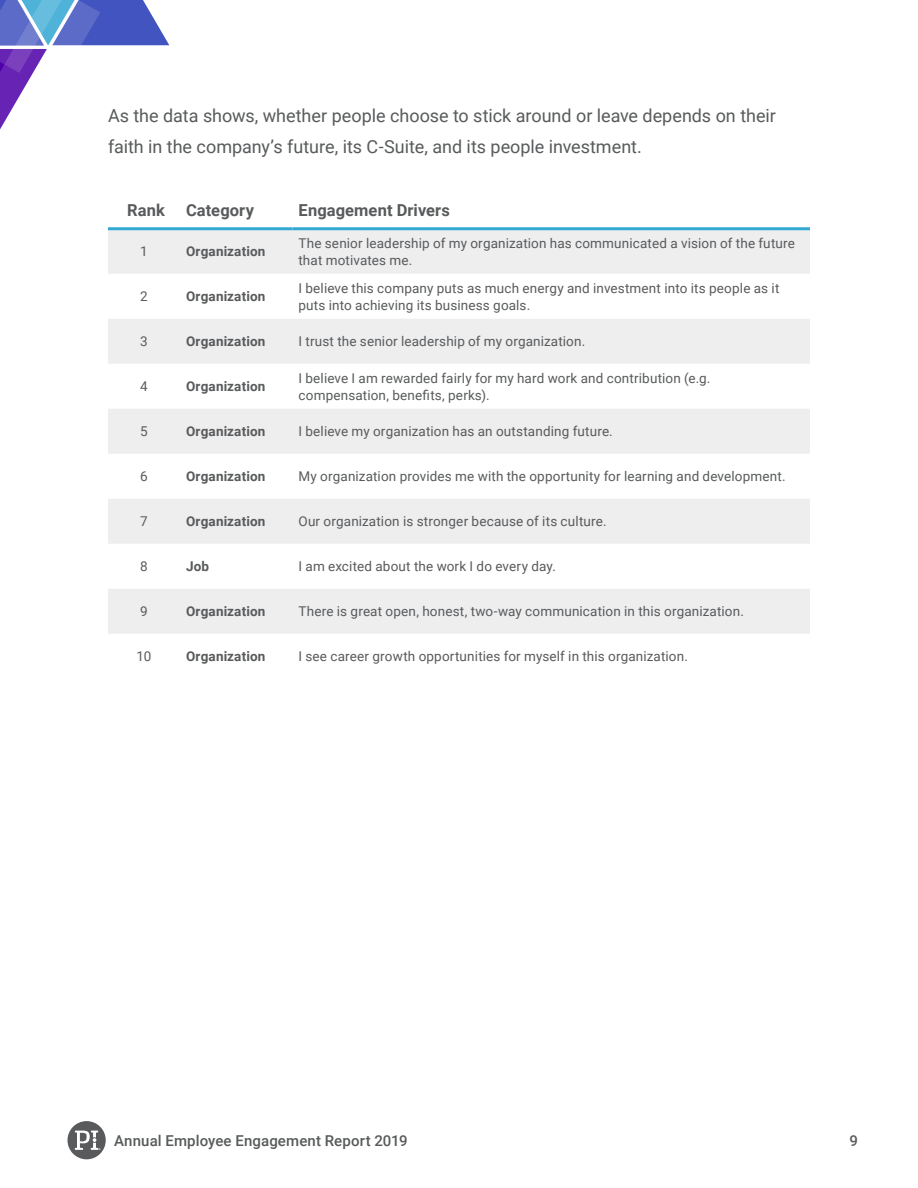
<style>
.page{position:relative;width:918px;height:1188px;background:#fff}
.page>*{position:absolute;margin:0;border:0;box-sizing:border-box;transform-origin:0 0}
.Body{font:18px/31.5px "Roboto";color:#585a5b}
.Table_Head{font:700 16.5px "Roboto";letter-spacing:.005em;color:#585a5b}
.t1{font:500 15px "Roboto";letter-spacing:.01em;color:#585a5b}
.Table_body{font:13.5px/16.5px "Roboto";letter-spacing:.01em;color:#585a5b}
.Dimension{font:700 13.5px "Roboto";letter-spacing:.01em;color:#585a5b}
.Rank{font:13.5px "Roboto";color:#585a5b}
</style>
<div class="page">
<svg style="left:67px;top:1121px;width:39px;height:38px"></svg>
<svg style="left:0;top:0;width:169px;height:130px"></svg>
<svg style="left:108px;top:230px;width:702px;height:404px;fill:#eeeeef"></svg>
<hr style="left:108px;top:227px;width:72px;height:3px;background:#33a8d3">
<hr style="left:180px;top:227px;width:112px;height:3px;background:#33a8d3">
<hr style="left:292px;top:227px;width:518px;height:3px;background:#33a8d3">
<p class="Body" style="left:108px;top:99px;width:669px">As the data shows, whether people choose to stick around or leave depends on their faith in the company’s future, its C-Suite, and its people investment.</p>
<p class="Table_Head" style="left:127px;top:199px;width:39px">Rank</p>
<p class="Table_Head" style="left:186px;top:199px;width:70px">Category</p>
<p class="Table_Head" style="left:298px;top:199px;width:153px">Engagement Drivers</p>
<p class="Rank" style="left:140px;top:242px;width:9px">1</p>
<p class="Dimension" style="left:186px;top:242px;width:81px">Organization</p>
<p class="Table_body" style="left:298px;top:235px;width:498px">The senior leadership of my organization has communicated a vision of the future that motivates me.</p>
<p class="Rank" style="left:140px;top:287px;width:9px">2</p>
<p class="Dimension" style="left:186px;top:287px;width:81px">Organization</p>
<p class="Table_body" style="left:298px;top:280px;width:482px">I believe this company puts as much energy and investment into its people as it puts into achieving its business goals.</p>
<p class="Rank" style="left:140px;top:332px;width:9px">3</p>
<p class="Dimension" style="left:186px;top:332px;width:81px">Organization</p>
<p class="Table_body" style="left:298px;top:333px;width:288px">I trust the senior leadership of my organization.</p>
<p class="Rank" style="left:140px;top:377px;width:9px">4</p>
<p class="Dimension" style="left:186px;top:377px;width:81px">Organization</p>
<p class="Table_body" style="left:298px;top:370px;width:413px">I believe I am rewarded fairly for my hard work and contribution (e.g. compensation, benefits, perks).</p>
<p class="Rank" style="left:140px;top:422px;width:9px">5</p>
<p class="Dimension" style="left:186px;top:422px;width:81px">Organization</p>
<p class="Table_body" style="left:298px;top:423px;width:316px">I believe my organization has an outstanding future.</p>
<p class="Rank" style="left:140px;top:467px;width:9px">6</p>
<p class="Dimension" style="left:186px;top:467px;width:81px">Organization</p>
<p class="Table_body" style="left:298px;top:468px;width:489px">My organization provides me with the opportunity for learning and development.</p>
<p class="Rank" style="left:140px;top:512px;width:9px">7</p>
<p class="Dimension" style="left:186px;top:512px;width:81px">Organization</p>
<p class="Table_body" style="left:298px;top:513px;width:310px">Our organization is stronger because of its culture.</p>
<p class="Rank" style="left:140px;top:557px;width:9px">8</p>
<p class="Dimension" style="left:186px;top:557px;width:25px">Job</p>
<p class="Table_body" style="left:298px;top:558px;width:259px">I am excited about the work I do every day.</p>
<p class="Rank" style="left:140px;top:602px;width:9px">9</p>
<p class="Dimension" style="left:186px;top:602px;width:81px">Organization</p>
<p class="Table_body" style="left:298px;top:603px;width:447px">There is great open, honest, two-way communication in this organization.</p>
<p class="Rank" style="left:137px;top:647px;width:16px">10</p>
<p class="Dimension" style="left:186px;top:647px;width:81px">Organization</p>
<p class="Table_body" style="left:298px;top:648px;width:391px">I see career growth opportunities for myself in this organization.</p>
<p class="t1" style="left:114px;top:1130px;width:295px">Annual Employee Engagement Report 2019</p>
<p class="t1" style="left:849px;top:1130px;width:10px">9</p>
</div>
